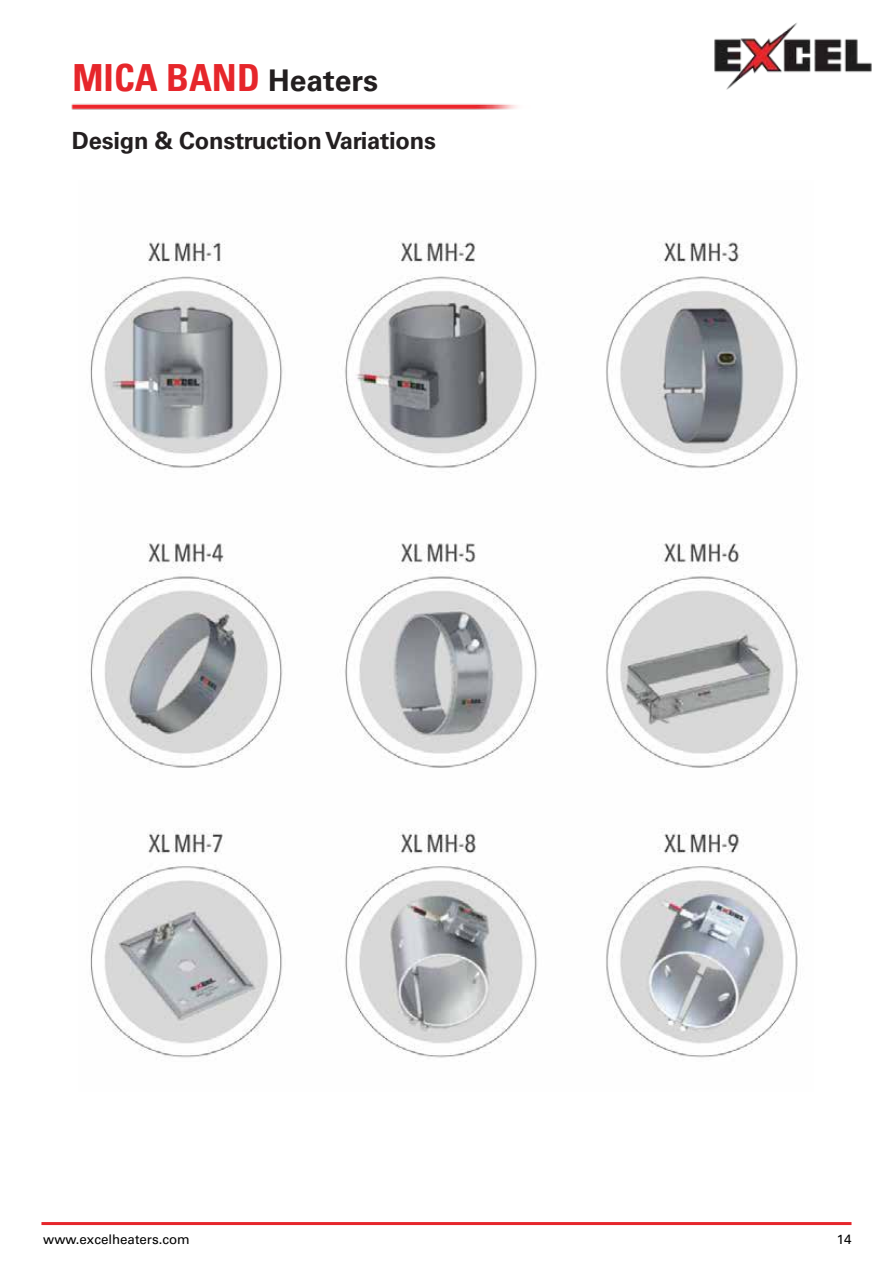
<style>
.page{position:relative;width:893px;height:1263px;background:#fff}
.page>*{position:absolute;margin:0;border:0;box-sizing:border-box;transform-origin:0 0}
.t1{font:700 condensed 37.5px "Univers";color:#e6262b}
.t2{font:700 23.7px "Univers LT Std";letter-spacing:-.01em;color:#231f20}
.t3{font:13.35px "Univers";color:#000}
.s1{font-stretch:normal;font-size:30px;color:#231f20}
</style>
<div class="page">
<img style="left:714px;top:22px;width:158px;height:68px">
<hr style="left:41px;top:1222px;width:810px;height:3px;background:#e6262b">
<img style="left:71px;top:103px;width:446px;height:7px">
<img style="left:88px;top:240px;width:710px;height:818px">
<h1 class="t1" style="left:72px;top:55px;width:307px">MICA BAND <span class="s1">Heaters</span></h1>
<p class="t2" style="left:72px;top:127px;width:365px">Design &amp; Construction Variations</p>
<p class="t3" style="left:43px;top:1231px;width:148px">www.excelheaters.com</p>
<p class="t3" style="left:837px;top:1231px;width:16px">14</p>
</div>
